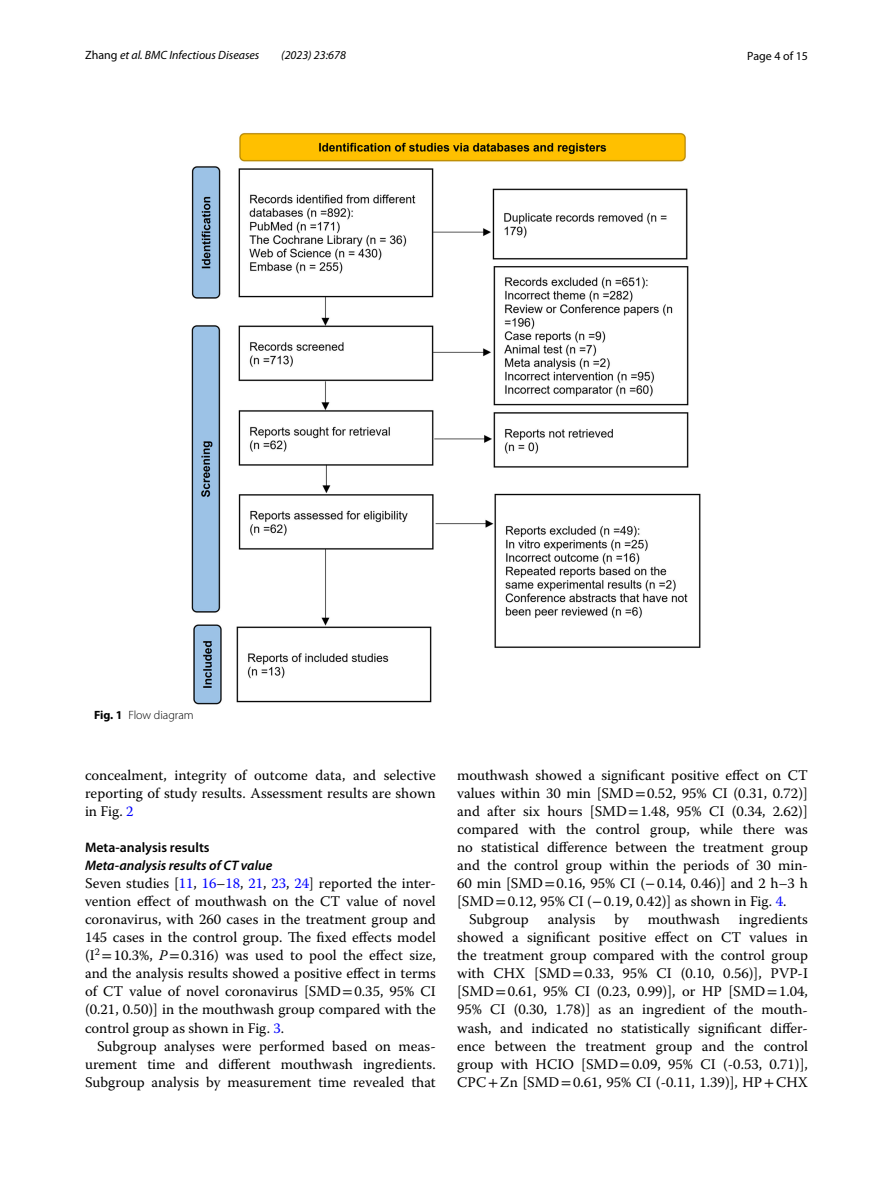
<style>
.page{position:relative;width:893px;height:1187px;background:#fff}
.page>*{position:absolute;margin:0;border:0;box-sizing:border-box;transform-origin:0 0}
.t1{font:14.7px/18px "Warnock Pro";color:#000;text-align:justify}
.t2{font:italic 600 13.8px "Myriad Pro";color:#000}
.t3{font:600 13.8px "Myriad Pro";color:#000}
.t4{font:italic 12px "Myriad Pro";color:#000}
.t5{font:300 12px "Myriad Pro";color:#000}
.t6{font:12px "Myriad Pro";color:#000}
.s1{font-style:normal}
.s2{font-weight:700}
.s3{color:#00f}
.s4{font-family:"STIX"}
.s5{font-style:italic}
</style>
<div class="page">
<img style="left:191px;top:133px;width:510px;height:571px">
<p class="t4" style="left:85px;top:48px;width:176px"><span class="s1">Zhang</span> et al. BMC Infectious Diseases</p>
<p class="t4" style="left:281px;top:48px;width:66px">(2023) 23:678</p>
<p class="t6" style="left:747px;top:48px;width:62px">Page 4 of 15</p>
<p class="t5" style="left:94px;top:708px;width:101px"><span class="s2">Fig. 1</span> Flow diagram</p>
<p class="t1" style="left:85px;top:766px;width:352px">concealment, integrity of outcome data, and selective reporting of study results. Assessment results are shown in Fig. <span class="s3">2</span></p>
<p class="t3" style="left:85px;top:839px;width:126px">Meta‑analysis results</p>
<p class="t2" style="left:85px;top:857px;width:189px">Meta‑analysis results of CT value</p>
<p class="t1" style="left:85px;top:874px;width:352px">Seven studies [<span class="s3">11</span>, <span class="s3">16</span>–<span class="s3">18</span>, <span class="s3">21</span>, <span class="s3">23</span>, <span class="s3">24</span>] reported the inter&shy;vention effect of mouthwash on the CT value of novel coronavirus, with 260 cases in the treatment group and 145 cases in the control group. The fixed effects model (I<sup>2</sup> <span class="s4">=</span>10.3%, <span class="s5">P</span><span class="s4">=</span>0.316) was used to pool the effect size, and the analysis results showed a positive effect in terms of CT value of novel coronavirus [SMD<span class="s4">=</span>0.35, 95% CI (0.21, 0.50)] in the mouthwash group compared with the control group as shown in Fig. <span class="s3">3</span>.</p>
<p class="t1" style="left:85px;top:1036px;width:352px;text-indent:12px">Subgroup analyses were performed based on meas&shy;urement time and different mouthwash ingredients.<br>Subgroup analysis by measurement time revealed that</p>
<p class="t1" style="left:457px;top:766px;width:352px">mouthwash showed a significant positive effect on CT</p>
<p class="t1" style="left:457px;top:784px;width:352px">values within 30 min [SMD<span class="s4">=</span>0.52, 95% CI (0.31, 0.72)]</p>
<p class="t1" style="left:457px;top:802px;width:352px">and after six hours [SMD<span class="s4">=</span>1.48, 95% CI (0.34, 2.62)]</p>
<p class="t1" style="left:457px;top:820px;width:352px">compared with the control group, while there was</p>
<p class="t1" style="left:457px;top:838px;width:352px">no statistical difference between the treatment group</p>
<p class="t1" style="left:457px;top:856px;width:352px">and the control group within the periods of 30 min-</p>
<p class="t1" style="left:457px;top:874px;width:352px">60 min [SMD<span class="s4">=</span>0.16, 95% CI (<span class="s4">−</span>0.14, 0.46)] and 2 h–3 h</p>
<p class="t1" style="left:457px;top:892px;width:331px">[SMD<span class="s4">=</span>0.12, 95% CI (<span class="s4">−</span>0.19, 0.42)] as shown in Fig. <span class="s3">4</span>.</p>
<p class="t1" style="left:469px;top:910px;width:61px">Subgroup</p>
<p class="t1" style="left:548px;top:910px;width:49px">analysis</p>
<p class="t1" style="left:614px;top:910px;width:16px">by</p>
<p class="t1" style="left:648px;top:910px;width:73px">mouthwash</p>
<p class="t1" style="left:457px;top:910px;width:352px;text-indent:282px">ingredients showed a significant positive effect on CT values in the treatment group compared with the control group with CHX [SMD<span class="s4">=</span>0.33, 95% CI (0.10, 0.56)], PVP-I [SMD<span class="s4">=</span>0.61, 95% CI (0.23, 0.99)], or HP [SMD<span class="s4">=</span>1.04, 95% CI (0.30, 1.78)] as an ingredient of the mouth&shy;wash, and indicated no statistically significant differ&shy;ence between the treatment group and the control group with HCIO [SMD<span class="s4">=</span>0.09, 95% CI (-0.53, 0.71)], CPC<span class="s4">+</span>Zn [SMD<span class="s4">=</span>0.61, 95% CI (-0.11, 1.39)], HP<span class="s4">+</span>CHX</p>
</div>
